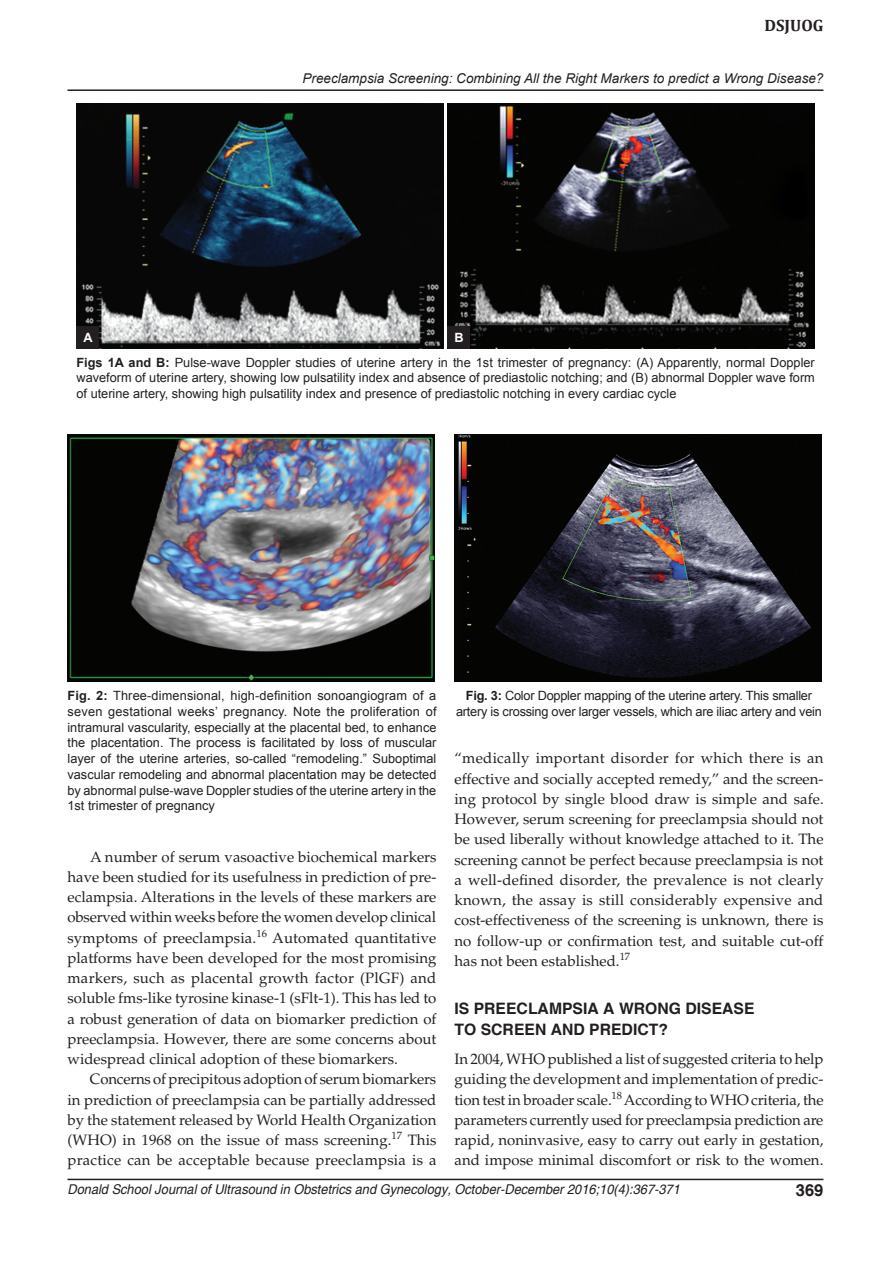
<style>
.page{position:relative;width:891px;height:1269px;background:#fff}
.page>*{position:absolute;margin:0;border:0;box-sizing:border-box;transform-origin:0 0}
.t1{font:700 16.5px "Cambria";color:#231f20}
.t2{font:700 16.5px "Helvetica";color:#231f20}
.t3{font:700 15.75px/21px "Helvetica";color:#231f20}
.t4{font:15px/20.2px "Palatino";color:#231f20;text-align:justify}
.t5{font:italic 13.5px "Helvetica";color:#231f20;scale:.95 1}
.t6{font:italic 13.5px "Arial";color:#231f20}
.t7{font:12.75px/15.8px "Arial";letter-spacing:-.02em;color:#231f20;text-align:justify}
.t8{font:700 12.75px "Arial";color:#fff}
.s1{font-weight:700}
</style>
<div class="page">
<hr style="left:68px;top:89px;width:756px;height:2px;background:#231f20">
<hr style="left:68px;top:1179px;width:756px;height:1px;background:#231f20">
<img style="left:76px;top:104px;width:367px;height:244px">
<img style="left:448px;top:104px;width:367px;height:244px">
<div style="left:76px;top:326px;width:23px;height:22px;background:#231f20"></div>
<div style="left:448px;top:326px;width:22px;height:22px;background:#231f20"></div>
<img style="left:68px;top:435px;width:367px;height:247px">
<img style="left:454px;top:435px;width:368px;height:247px">
<p class="t1" style="left:764px;top:16px;width:61px">DSJUOG</p>
<p class="t6" style="left:303px;top:69px;width:522px">Preeclampsia Screening: Combining All the Right Markers to predict a Wrong Disease?</p>
<p class="t8" style="left:83px;top:329px;width:11px">A</p>
<p class="t8" style="left:454px;top:329px;width:11px">B</p>
<p class="t7" style="left:76px;top:354px;width:740px"><span class="s1">Figs 1A and B:</span> Pulse-wave Doppler studies of uterine artery in the 1st trimester of pregnancy: (A) Apparently, normal Doppler waveform of uterine artery, showing low pulsatility index and absence of prediastolic notching; and (B) abnormal Doppler wave form of uterine artery, showing high pulsatility index and presence of prediastolic notching in every cardiac cycle</p>
<p class="t7" style="left:67px;top:688px;width:371px"><span class="s1">Fig. 2:</span> Three-dimensional, high-definition sonoangiogram of a seven gestational weeks’ pregnancy. Note the proliferation of intramural vascularity, especially at the placental bed, to enhance the placentation. The process is facilitated by loss of muscular layer of the uterine arteries, so-called “remodeling.” Suboptimal vascular remodeling and abnormal placentation may be detected by abnormal pulse-wave Doppler studies of the uterine artery in the 1st trimester of pregnancy</p>
<p class="t7" style="left:456px;top:688px;width:367px;text-align:center"><span class="s1">Fig. 3:</span> Color Doppler mapping of the uterine artery. This smaller artery is crossing over larger vessels, which are iliac artery and vein</p>
<p class="t4" style="left:455px;top:748px;width:371px">“medically important disorder for which there is an effective and socially accepted remedy,” and the screen&shy;ing protocol by single blood draw is simple and safe.<br>However, serum screening for preeclampsia should not be used liberally without knowledge attached to it. The screening cannot be perfect because preeclampsia is not a well-defined disorder, the prevalence is not clearly known, the assay is still considerably expensive and cost-effectiveness of the screening is unknown, there is no follow-up or confirmation test, and suitable cut-off has not been established.<sup>17</sup></p>
<p class="t3" style="left:454px;top:999px;width:302px">IS PREECLAMPSIA A WRONG DISEASE<br>TO SCREEN AND PREDICT?</p>
<p class="t4" style="left:454px;top:1049px;width:371px">In 2004, WHO published a list of suggested criteria to help guiding the development and implementation of predic&shy;tion test in broader scale.<sup>18</sup> According to WHO criteria, the parameters currently used for preeclampsia prediction are rapid, noninvasive, easy to carry out early in gestation, and impose minimal discomfort or risk to the women.</p>
<p class="t4" style="left:67px;top:847px;width:371px;text-indent:23px">A number of serum vasoactive biochemical markers have been studied for its usefulness in prediction of pre&shy;eclampsia. Alterations in the levels of these markers are observed within weeks before the women develop clinical symptoms of preeclampsia.<sup>16</sup> Automated quantitative platforms have been developed for the most promising markers, such as placental growth factor (PlGF) and soluble fms-like tyrosine kinase-1 (sFlt-1). This has led to a robust generation of data on biomarker prediction of preeclampsia. However, there are some concerns about widespread clinical adoption of these biomarkers.</p>
<p class="t4" style="left:67px;top:1069px;width:371px;text-indent:23px">Concerns of precipitous adoption of serum biomarkers in prediction of preeclampsia can be partially addressed by the statement released by World Health Organization (WHO) in 1968 on the issue of mass screening.<sup>17</sup> This practice can be acceptable because preeclampsia is a</p>
<p class="t5" style="left:68px;top:1181px;width:646px">Donald School Journal of Ultrasound in Obstetrics and Gynecology, October-December 2016;10(4):367-371</p>
<p class="t2" style="left:796px;top:1180px;width:29px">369</p>
</div>
